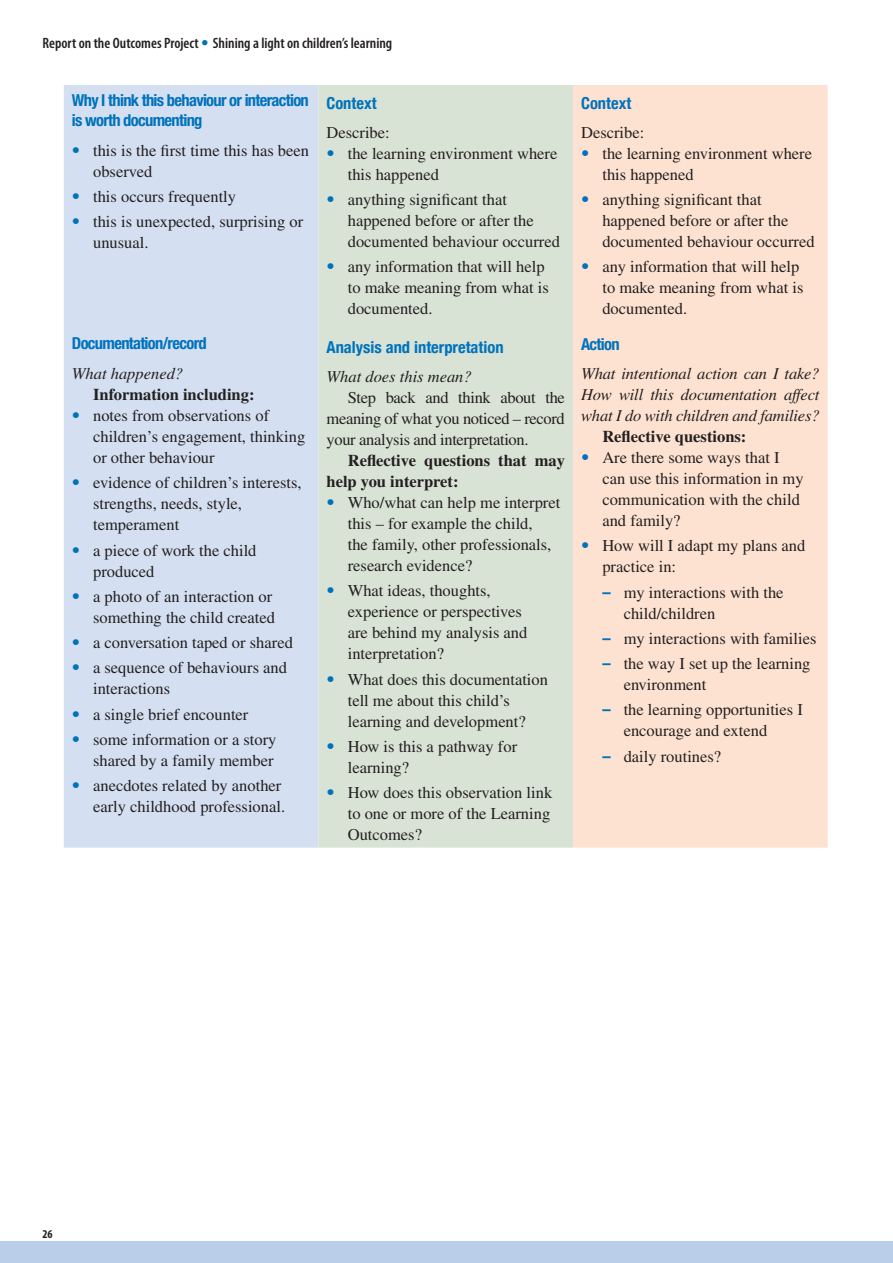
<style>
.page{position:relative;width:893px;height:1263px;background:#fff}
.page>*{position:absolute;margin:0;border:0;box-sizing:border-box;transform-origin:0 0}
.Bullets{font:16.5px/21px "Times";color:#231f20}
.Bullets_2{font:16.5px/21px "Times";color:#231f20}
.First_Para{font:italic 16.5px/21px "Times";letter-spacing:-.01em;color:#231f20;text-align:justify}
.Body{font:700 16.5px/21px "Times";color:#231f20}
.Body-2{font:16.5px/21px "Times";letter-spacing:-.02em;color:#231f20;text-align:justify}
.Head_Tables_Notes{font:700 condensed 16.5px/19.8px "Helvetica Neue";letter-spacing:-.04em;color:#0072bc}
.Head_Tables_Notes-2{font:700 condensed 16.5px "Helvetica Neue";color:#0072bc}
.Head_Tables_Notes-3{font:16.5px "Times";color:#231f20}
.t1{font:600 condensed 15px "Myriad Pro";color:#231f20}
.t2{font:700 condensed 12px "Myriad Pro";color:#231f20}
.s1{font-family:"Helvetica Neue";font-weight:700;font-stretch:normal;color:#0072bc}
.s2{font-family:"Helvetica Neue";font-weight:700;font-stretch:condensed;color:#0072bc}
</style>
<div class="page">
<div style="left:0;top:1242px;width:893px;height:21px;background:#bacde9"></div>
<div style="left:64px;top:85px;width:254px;height:763px;background:#d4e0f1"></div>
<div style="left:318px;top:85px;width:255px;height:763px;background:#d8e3d6"></div>
<div style="left:573px;top:85px;width:255px;height:763px;background:#fee2d1"></div>
<p class="t1" style="left:43px;top:34px;width:351px">Report on the Outcomes Project <span class="s1">•</span> Shining a light on children’s learning</p>
<p class="Head_Tables_Notes" style="left:72px;top:90px;width:239px">Why I think this behaviour or interaction is worth documenting</p>
<p class="Bullets" style="left:93px;top:140px;width:217px;text-indent:-21px"><span class="s2">•</span> this is the first time this has been observed</p>
<p class="Bullets" style="left:72px;top:186px;width:166px"><span class="s2">•</span> this occurs frequently</p>
<p class="Bullets" style="left:93px;top:211px;width:212px;text-indent:-21px"><span class="s2">•</span> this is unexpected, surprising or unusual.</p>
<p class="Head_Tables_Notes" style="left:72px;top:333px;width:136px">Documentation/record</p>
<p class="First_Para" style="left:72px;top:363px;width:113px">What happened?</p>
<p class="Body" style="left:93px;top:384px;width:163px">Information including:</p>
<p class="Bullets" style="left:93px;top:405px;width:214px;text-indent:-21px"><span class="s2">•</span> notes from observations of children’s engagement, thinking or other behaviour</p>
<p class="Bullets" style="left:93px;top:472px;width:210px;text-indent:-21px"><span class="s2">•</span> evidence of children’s interests, strengths, needs, style, temperament</p>
<p class="Bullets" style="left:93px;top:539px;width:165px;text-indent:-21px"><span class="s2">•</span> a piece of work the child produced</p>
<p class="Bullets" style="left:72px;top:586px;width:205px;text-align:right"><span class="s2">•</span> a photo of an interaction or something the child created</p>
<p class="Bullets" style="left:72px;top:632px;width:223px"><span class="s2">•</span> a conversation taped or shared</p>
<p class="Bullets" style="left:93px;top:657px;width:195px;text-indent:-21px"><span class="s2">•</span> a sequence of behaviours and interactions</p>
<p class="Bullets" style="left:72px;top:703px;width:178px"><span class="s2">•</span> a single brief encounter</p>
<p class="Bullets" style="left:72px;top:729px;width:206px;text-align:right"><span class="s2">•</span> some information or a story shared by a family member</p>
<p class="Bullets" style="left:72px;top:775px;width:215px;text-align:right"><span class="s2">•</span> anecdotes related by another early childhood professional.</p>
<p class="Head_Tables_Notes-2" style="left:326px;top:94px;width:52px">Context</p>
<p class="Head_Tables_Notes-3" style="left:326px;top:123px;width:65px">Describe:</p>
<p class="Bullets" style="left:348px;top:143px;width:211px;text-indent:-21px"><span class="s2">•</span> the learning environment where this happened</p>
<p class="Bullets" style="left:348px;top:189px;width:214px;text-indent:-21px"><span class="s2">•</span> anything significant that happened before or after the documented behaviour occurred</p>
<p class="Bullets" style="left:348px;top:256px;width:203px;text-indent:-21px"><span class="s2">•</span> any information that will help to make meaning from what is documented.</p>
<p class="Head_Tables_Notes-2" style="left:326px;top:337px;width:179px">Analysis and interpretation</p>
<p class="First_Para" style="left:326px;top:366px;width:147px">What does this mean?</p>
<p class="Body-2" style="left:326px;top:387px;width:240px;text-indent:21px">Step back and think about the meaning of what you noticed – record your analysis and interpretation.</p>
<p class="Body" style="left:326px;top:450px;width:240px;text-indent:21px">Reflective questions that may help you interpret:</p>
<p class="Bullets" style="left:348px;top:492px;width:214px;text-indent:-21px"><span class="s2">•</span> Who/what can help me interpret this – for example the child,<br>the family, other professionals, research evidence?</p>
<p class="Bullets" style="left:348px;top:580px;width:181px;text-indent:-21px"><span class="s2">•</span> What ideas, thoughts, experience or perspectives are behind my analysis and interpretation?</p>
<p class="Bullets" style="left:348px;top:668px;width:202px;text-indent:-21px"><span class="s2">•</span> What does this documentation tell me about this child’s learning and development?</p>
<p class="Bullets" style="left:348px;top:736px;width:171px;text-indent:-21px"><span class="s2">•</span> How is this a pathway for learning?</p>
<p class="Bullets" style="left:348px;top:782px;width:206px;text-align:justify;text-indent:-21px"><span class="s2">•</span> How does this observation link to one or more of the Learning Outcomes?</p>
<p class="Head_Tables_Notes-2" style="left:581px;top:94px;width:52px">Context</p>
<p class="Head_Tables_Notes-3" style="left:581px;top:123px;width:65px">Describe:</p>
<p class="Bullets" style="left:602px;top:143px;width:211px;text-indent:-21px"><span class="s2">•</span> the learning environment where this happened</p>
<p class="Bullets" style="left:602px;top:189px;width:214px;text-indent:-21px"><span class="s2">•</span> anything significant that happened before or after the documented behaviour occurred</p>
<p class="Bullets" style="left:602px;top:256px;width:203px;text-indent:-21px"><span class="s2">•</span> any information that will help to make meaning from what is documented.</p>
<p class="Head_Tables_Notes" style="left:581px;top:333px;width:40px">Action</p>
<p class="First_Para" style="left:581px;top:363px;width:240px">What intentional action can I take?<br>How will this documentation affect what I do with children and families?</p>
<p class="Body" style="left:602px;top:426px;width:146px">Reflective questions:</p>
<p class="Bullets" style="left:602px;top:447px;width:203px;text-indent:-21px"><span class="s2">•</span> Are there some ways that I can use this information in my communication with the child and family?</p>
<p class="Bullets" style="left:602px;top:535px;width:205px;text-indent:-21px"><span class="s2">•</span> How will I adapt my plans and practice in:</p>
<p class="Bullets_2" style="left:624px;top:581px;width:161px;text-indent:-21px"><span class="s2">–</span> my interactions with the child/children</p>
<p class="Bullets_2" style="left:602px;top:628px;width:216px"><span class="s2">–</span> my interactions with families</p>
<p class="Bullets_2" style="left:624px;top:653px;width:188px;text-indent:-21px"><span class="s2">–</span> the way I set up the learning environment</p>
<p class="Bullets_2" style="left:624px;top:699px;width:181px;text-indent:-21px"><span class="s2">–</span> the learning opportunities I encourage and extend</p>
<p class="Bullets_2" style="left:602px;top:745px;width:120px"><span class="s2">–</span> daily routines?</p>
<p class="t2" style="left:43px;top:1226px;width:12px">26</p>
</div>
